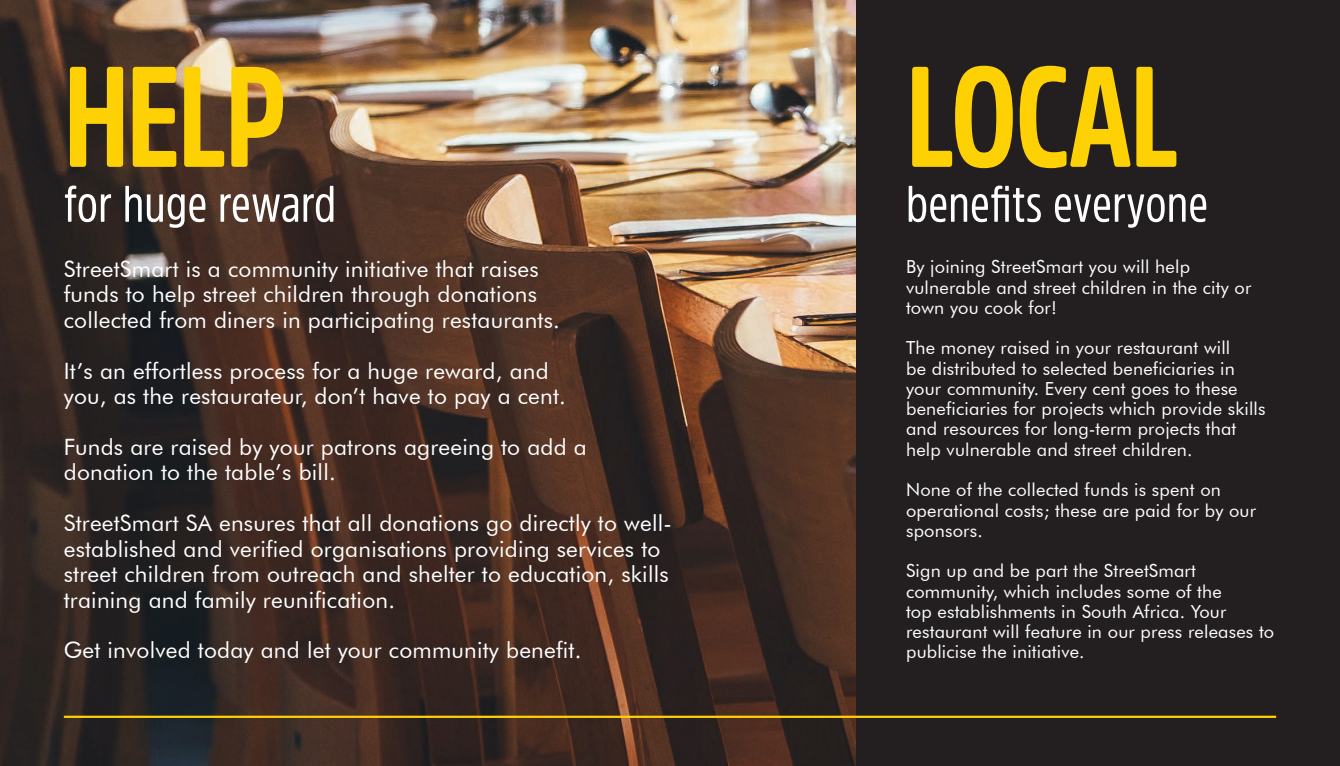
<style>
.page{position:relative;width:1340px;height:766px;background:#fff}
.page>*{position:absolute;margin:0;border:0;box-sizing:border-box;transform-origin:0 0}
.t1{font:700 141.75px "Amsi Pro Cond";color:#fed105;scale:.94 1}
.t2{font:51.3px "Amsi Pro Cond";letter-spacing:.01em;color:#fff}
.t3{font:22.5px/25.4px "Futura BT";letter-spacing:.01em;color:#fff}
.t4{font:18px/20.2px "Futura BT";letter-spacing:.01em;color:#fff}
</style>
<div class="page">
<img style="left:0;top:0;width:856px;height:765px">
<div style="left:856px;top:0;width:483px;height:765px;background:#231f20"></div>
<hr style="left:64px;top:715px;width:1212px;height:2px;background:#fed105">
<h1 class="t1" style="left:64px;top:20px;width:58px">HELP</h1>
<h1 class="t1" style="left:906px;top:20px;width:58px">LOCAL</h1>
<h2 class="t2" style="left:64px;top:168px;width:274px">for huge reward</h2>
<h2 class="t2" style="left:906px;top:168px;width:303px">benefits everyone</h2>
<p class="t3" style="left:64px;top:256px;width:497px">StreetSmart is a community initiative that raises funds to help street children through donations collected from diners in participating restaurants.</p>
<p class="t3" style="left:64px;top:357px;width:503px">It’s an effortless process for a huge reward, and you, as the restaurateur, don’t have to pay a cent.</p>
<p class="t3" style="left:64px;top:434px;width:524px">Funds are raised by your patrons agreeing to add a donation to the table’s bill.</p>
<p class="t3" style="left:64px;top:510px;width:609px">StreetSmart SA ensures that all donations go directly to well&shy;established and verified organisations providing services to street children from outreach and shelter to education, skills training and family reunification.</p>
<p class="t3" style="left:64px;top:637px;width:519px">Get involved today and let your community benefit.</p>
<p class="t4" style="left:906px;top:256px;width:347px">By joining StreetSmart you will help vulnerable and street children in the city or town you cook for!</p>
<p class="t4" style="left:906px;top:337px;width:361px">The money raised in your restaurant will<br>be distributed to selected beneficiaries in your community. Every cent goes to these beneficiaries for projects which provide skills and resources for long-term projects that help vulnerable and street children.</p>
<p class="t4" style="left:906px;top:479px;width:351px">None of the collected funds is spent on operational costs; these are paid for by our sponsors.</p>
<p class="t4" style="left:906px;top:560px;width:369px">Sign up and be part the StreetSmart community, which includes some of the<br>top establishments in South Africa. Your restaurant will feature in our press releases to publicise the initiative.</p>
</div>
